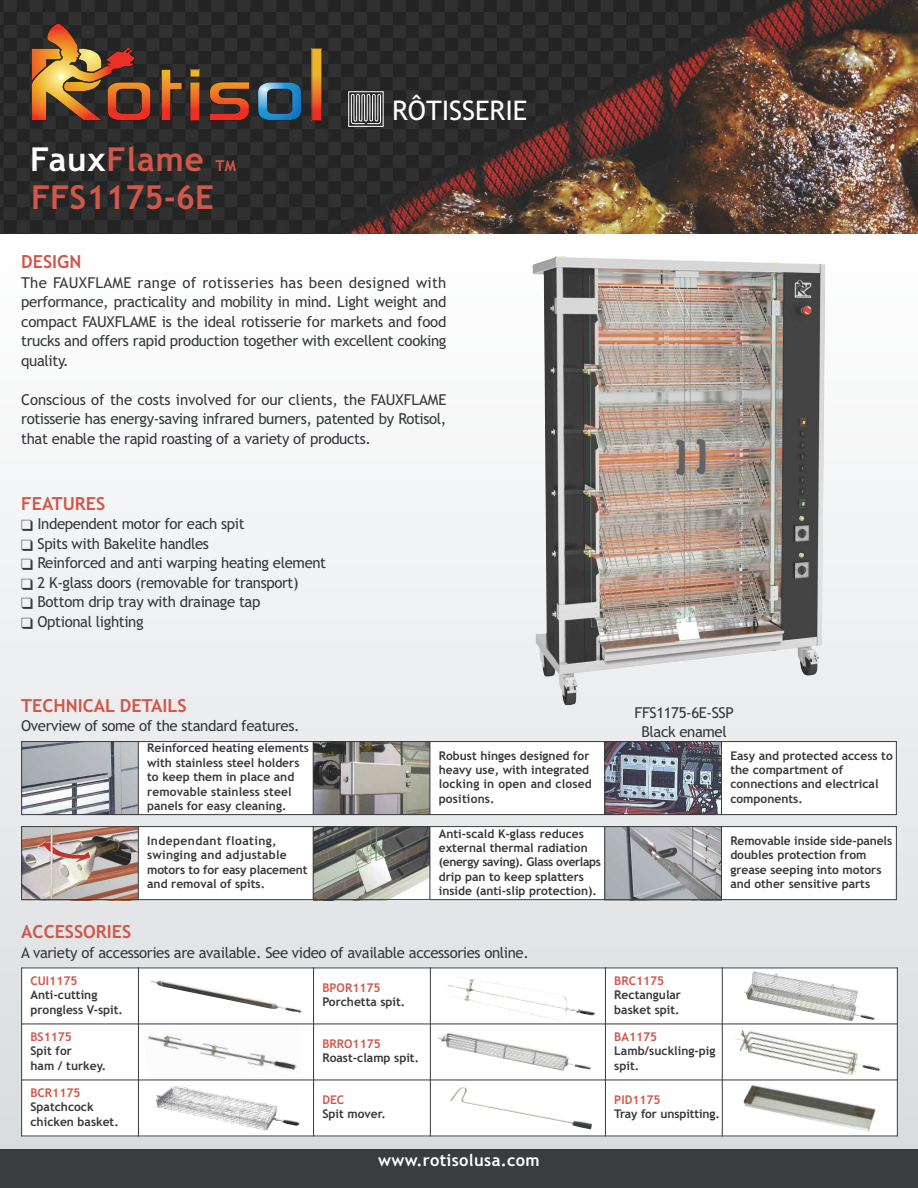
<style>
.page{position:relative;width:918px;height:1188px;background:#fff}
.page>*{position:absolute;margin:0;border:0;box-sizing:border-box;transform-origin:0 0}
.t1{font:700 33px/38px "Trebuchet MS";color:#d15749}
.t2{font:27px "Trebuchet MS";color:#fff}
.t3{font:700 18px "Trebuchet MS";color:#d15749}
.t4{font:700 16.5px "Trebuchet MS";letter-spacing:.02em;color:#fff}
.t5{font:15px/19.5px "Trebuchet MS";letter-spacing:-.025em;color:#39383a;text-align:justify}
.t6{font:700 12px/14.4px "Trebuchet MS";color:#39383a}
.t7{font:700 12px/14.4px "Trebuchet MS";letter-spacing:.02em;color:#39383a}
.t8{font:700 12px "Trebuchet MS";color:#d15749}
.s1{color:#fff}
.s2{font-size:15px}
</style>
<div class="page">
<div style="left:0;top:1148px;width:918px;height:40px;background:#3a3c3f"></div>
<div style="left:0;top:234px;width:918px;height:914px;background:linear-gradient(to bottom,#fff,#d9dcdf)"></div>
<img style="left:0;top:0;width:918px;height:234px">
<svg style="left:312px;top:48px;width:10px;height:73px"></svg>
<svg style="left:258px;top:82px;width:43px;height:39px;background:#356786"></svg>
<svg style="left:209px;top:82px;width:41px;height:39px;background:#904225"></svg>
<svg style="left:190px;top:70px;width:10px;height:51px"></svg>
<svg style="left:161px;top:69px;width:21px;height:52px"></svg>
<svg style="left:31px;top:23px;width:120px;height:98px;background:#80532f"></svg>
<svg style="left:351px;top:94px;width:30px;height:30px"></svg>
<div style="left:348px;top:91px;width:36px;height:36px;border:1px solid #fff"></div>
<img style="left:533px;top:256px;width:292px;height:449px">
<div style="left:21px;top:968px;width:117px;height:56px;background:#fff"></div>
<div style="left:138px;top:968px;width:176px;height:56px;background:#fff"></div>
<img style="left:151px;top:980px;width:151px;height:33px">
<div style="left:314px;top:968px;width:116px;height:56px;background:#fff"></div>
<div style="left:430px;top:968px;width:175px;height:56px;background:#fff"></div>
<img style="left:448px;top:977px;width:147px;height:43px">
<div style="left:605px;top:968px;width:117px;height:56px;background:#fff"></div>
<div style="left:722px;top:968px;width:176px;height:56px;background:#fff"></div>
<img style="left:744px;top:971px;width:131px;height:50px">
<div style="left:21px;top:1024px;width:117px;height:56px;background:#fff"></div>
<div style="left:138px;top:1024px;width:176px;height:56px;background:#fff"></div>
<img style="left:144px;top:1034px;width:158px;height:46px">
<div style="left:314px;top:1024px;width:116px;height:56px;background:#fff"></div>
<div style="left:430px;top:1024px;width:175px;height:56px;background:#fff"></div>
<img style="left:438px;top:1033px;width:153px;height:38px">
<div style="left:605px;top:1024px;width:117px;height:56px;background:#fff"></div>
<div style="left:722px;top:1024px;width:176px;height:56px;background:#fff"></div>
<img style="left:735px;top:1029px;width:146px;height:46px">
<div style="left:21px;top:1080px;width:117px;height:56px;background:#fff"></div>
<div style="left:138px;top:1080px;width:176px;height:56px;background:#fff"></div>
<img style="left:155px;top:1086px;width:144px;height:45px">
<div style="left:314px;top:1080px;width:116px;height:56px;background:#fff"></div>
<div style="left:430px;top:1080px;width:175px;height:56px;background:#fff"></div>
<img style="left:450px;top:1087px;width:142px;height:42px">
<div style="left:605px;top:1080px;width:117px;height:56px;background:#fff"></div>
<div style="left:722px;top:1080px;width:176px;height:56px;background:#fff"></div>
<img style="left:743px;top:1085px;width:133px;height:47px">
<hr style="left:21px;top:968px;width:1px;height:168px;background:#39383a">
<hr style="left:138px;top:968px;width:1px;height:168px;background:#39383a">
<hr style="left:313px;top:968px;width:1px;height:168px;background:#39383a">
<hr style="left:430px;top:968px;width:1px;height:168px;background:#39383a">
<hr style="left:605px;top:968px;width:1px;height:168px;background:#39383a">
<hr style="left:722px;top:968px;width:1px;height:168px;background:#39383a">
<hr style="left:897px;top:968px;width:1px;height:168px;background:#39383a">
<hr style="left:21px;top:968px;width:877px;height:1px;background:#39383a">
<hr style="left:21px;top:1024px;width:877px;height:1px;background:#39383a">
<hr style="left:21px;top:1080px;width:877px;height:1px;background:#39383a">
<hr style="left:21px;top:1136px;width:877px;height:1px;background:#39383a">
<img style="left:22px;top:742px;width:116px;height:72px">
<div style="left:138px;top:741px;width:175px;height:74px;background:#fff"></div>
<img style="left:314px;top:742px;width:116px;height:72px">
<div style="left:430px;top:741px;width:175px;height:74px;background:#fff"></div>
<img style="left:605px;top:742px;width:116px;height:72px">
<div style="left:721px;top:741px;width:176px;height:74px;background:#fff"></div>
<hr style="left:21px;top:741px;width:1px;height:74px;background:#39383a">
<hr style="left:138px;top:741px;width:1px;height:74px;background:#39383a">
<hr style="left:313px;top:741px;width:1px;height:74px;background:#39383a">
<hr style="left:430px;top:741px;width:1px;height:74px;background:#39383a">
<hr style="left:604px;top:741px;width:1px;height:74px;background:#39383a">
<hr style="left:721px;top:741px;width:1px;height:74px;background:#39383a">
<hr style="left:896px;top:741px;width:1px;height:74px;background:#39383a">
<hr style="left:21px;top:741px;width:876px;height:1px;background:#39383a">
<hr style="left:21px;top:814px;width:876px;height:1px;background:#39383a">
<img style="left:22px;top:827px;width:116px;height:72px">
<div style="left:138px;top:826px;width:175px;height:74px;background:#fff"></div>
<img style="left:314px;top:827px;width:116px;height:72px">
<div style="left:430px;top:826px;width:175px;height:74px;background:#fff"></div>
<img style="left:605px;top:827px;width:116px;height:72px">
<div style="left:721px;top:826px;width:176px;height:74px;background:#fff"></div>
<hr style="left:21px;top:826px;width:1px;height:74px;background:#39383a">
<hr style="left:138px;top:826px;width:1px;height:74px;background:#39383a">
<hr style="left:313px;top:826px;width:1px;height:74px;background:#39383a">
<hr style="left:430px;top:826px;width:1px;height:74px;background:#39383a">
<hr style="left:604px;top:826px;width:1px;height:74px;background:#39383a">
<hr style="left:721px;top:826px;width:1px;height:74px;background:#39383a">
<hr style="left:896px;top:826px;width:1px;height:74px;background:#39383a">
<hr style="left:21px;top:826px;width:876px;height:1px;background:#39383a">
<hr style="left:21px;top:899px;width:876px;height:1px;background:#39383a">
<h1 class="t1" style="left:30px;top:141px;width:207px"><span class="s1">Faux</span>Flame <span class="s2">TM<br></span>FFS1175-6E</h1>
<h2 class="t2" style="left:392px;top:95px;width:137px">RÔTISSERIE</h2>
<p class="t3" style="left:21px;top:252px;width:62px">DESIGN</p>
<p class="t5" style="left:21px;top:273px;width:427px">The FAUXFLAME range of rotisseries has been designed with performance, practicality and mobility in mind. Light weight and compact FAUXFLAME is the ideal rotisserie for markets and food trucks and offers rapid production together with excellent cooking quality.</p>
<p class="t5" style="left:21px;top:390px;width:427px">Conscious of the costs involved for our clients, the FAUXFLAME rotisserie has energy-saving infrared burners, patented by Rotisol, that enable the rapid roasting of a variety of products.</p>
<p class="t3" style="left:21px;top:493px;width:86px">FEATURES</p>
<p class="t5" style="left:21px;top:514px;width:225px">❑ Independent motor for each spit</p>
<p class="t5" style="left:21px;top:534px;width:189px">❑ Spits with Bakelite handles</p>
<p class="t5" style="left:21px;top:553px;width:306px">❑ Reinforced and anti warping heating element</p>
<p class="t5" style="left:21px;top:573px;width:279px">❑ 2 K-glass doors (removable for transport)</p>
<p class="t5" style="left:21px;top:592px;width:241px">❑ Bottom drip tray with drainage tap</p>
<p class="t5" style="left:21px;top:612px;width:124px">❑ Optional lighting</p>
<p class="t3" style="left:21px;top:695px;width:167px">TECHNICAL DETAILS</p>
<p class="t5" style="left:21px;top:717px;width:280px">Overview of some of the standard features.</p>
<p class="t6" style="left:147px;top:741px;width:163px">Reinforced heating elements with stainless steel holders to keep them in place and removable stainless steel panels for easy cleaning.</p>
<p class="t6" style="left:439px;top:748px;width:155px">Robust hinges designed for heavy use, with integrated locking in open and closed positions.</p>
<p class="t6" style="left:730px;top:748px;width:164px">Easy and protected access to the compartment of connections and electrical components.</p>
<p class="t7" style="left:147px;top:833px;width:162px">Independant floating, swinging and adjustable motors to for easy placement and removal of spits.</p>
<p class="t6" style="left:439px;top:826px;width:164px">Anti-scald K-glass reduces external thermal radiation (energy saving). Glass overlaps drip pan to keep splatters inside (anti-slip protection).</p>
<p class="t6" style="left:730px;top:833px;width:163px">Removable inside side-panels doubles protection from grease seeping into motors and other sensitive parts</p>
<p class="t5" style="left:635px;top:703px;width:101px;text-align:center">FFS1175-6E-SSP<br>Black enamel</p>
<p class="t3" style="left:21px;top:922px;width:112px">ACCESSORIES</p>
<p class="t5" style="left:21px;top:943px;width:509px">A variety of accessories are available. See video of available accessories online.</p>
<p class="t8" style="left:31px;top:974px;width:48px">CUI1175</p>
<p class="t6" style="left:31px;top:988px;width:94px">Anti-cutting prongless V-spit.</p>
<p class="t8" style="left:31px;top:1030px;width:43px">BS1175</p>
<p class="t6" style="left:31px;top:1044px;width:77px">Spit for<br>ham / turkey.</p>
<p class="t8" style="left:31px;top:1086px;width:51px">BCR1175</p>
<p class="t6" style="left:31px;top:1100px;width:90px">Spatchcock chicken basket.</p>
<p class="t8" style="left:322px;top:981px;width:60px">BPOR1175</p>
<p class="t6" style="left:322px;top:995px;width:84px">Porchetta spit.</p>
<p class="t8" style="left:322px;top:1037px;width:60px">BRRO1175</p>
<p class="t6" style="left:322px;top:1051px;width:98px">Roast-clamp spit.</p>
<p class="t8" style="left:322px;top:1093px;width:23px">DEC</p>
<p class="t6" style="left:322px;top:1107px;width:65px">Spit mover.</p>
<p class="t4" style="left:378px;top:1151px;width:163px">www.rotisolusa.com</p>
<p class="t8" style="left:614px;top:974px;width:51px">BRC1175</p>
<p class="t6" style="left:614px;top:988px;width:68px">Rectangular basket spit.</p>
<p class="t8" style="left:614px;top:1030px;width:44px">BA1175</p>
<p class="t6" style="left:614px;top:1044px;width:103px">Lamb/suckling-pig spit.</p>
<p class="t8" style="left:614px;top:1093px;width:48px">PID1175</p>
<p class="t6" style="left:614px;top:1107px;width:107px">Tray for unspitting.</p>
</div>
